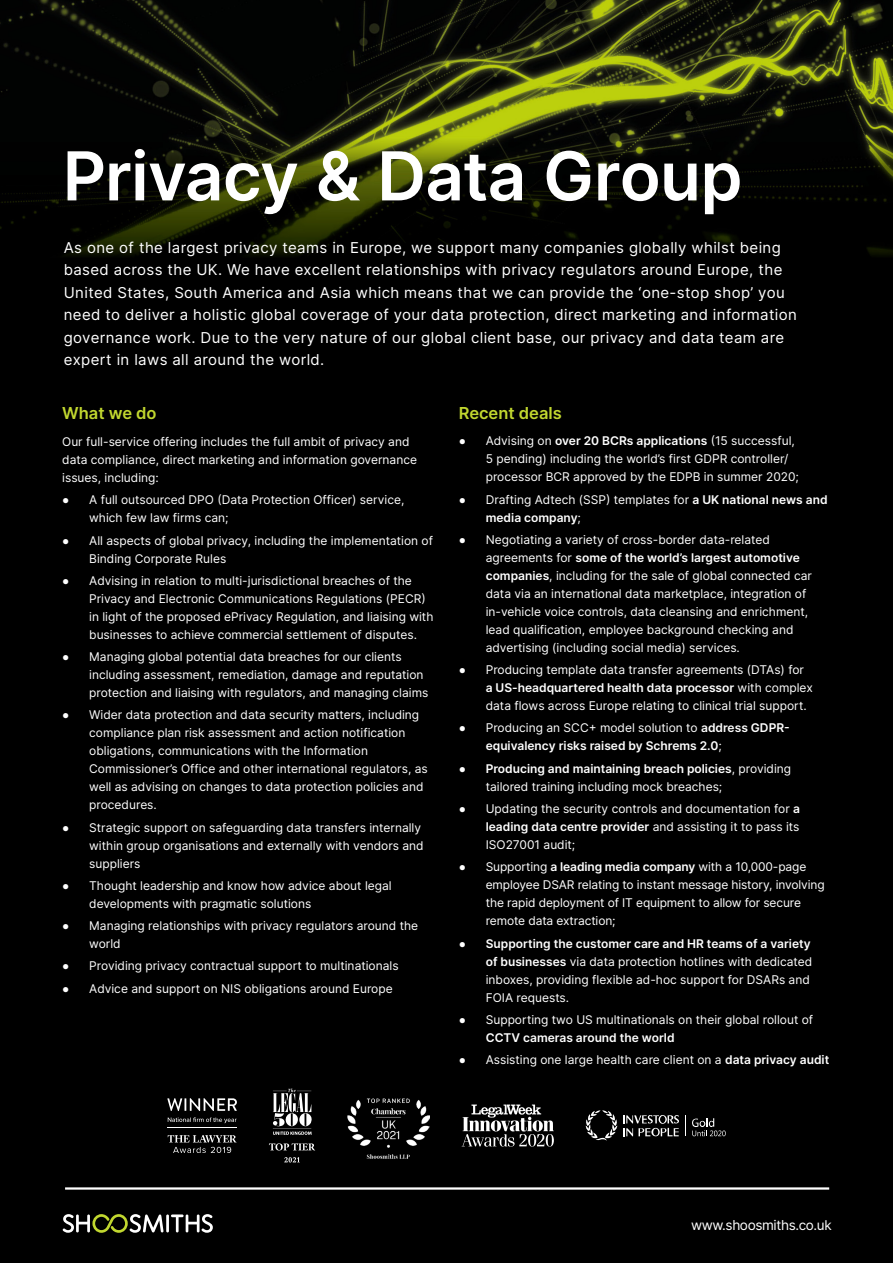
<style>
.page{position:relative;width:893px;height:1263px;background:#fff}
.page>*{position:absolute;margin:0;border:0;box-sizing:border-box;transform-origin:0 0}
.H1_-_NH{font:600 67.5px "Inter";letter-spacing:-.015em;color:#fff}
.H8_-_NH{font:600 16.5px "Inter";color:#c1d72f}
.H7_-_NH{font:15px/22.5px "Inter";letter-spacing:.025em;color:#fff}
.t1{font:13.65px "Inter";letter-spacing:-.03em;color:#fff}
.Body_Copy__Grid__8pt{font:12px/18px "Inter";color:#fff}
.t2{font:600 12px/18px "Inter";color:#fff}
.s1{font-family:"Arial";font-weight:700}
.s2{font-weight:600}
.s3{font-weight:400}
.s4{font-size:13.5px}
</style>
<div class="page">
<img style="left:0;top:0;width:893px;height:1263px">
<hr style="left:166px;top:1214px;width:3px;height:18px;background:#fff">
<svg style="left:63px;top:1214px;width:101px;height:19px"></svg>
<svg style="left:171px;top:1214px;width:42px;height:19px"></svg>
<hr style="left:65px;top:1187px;width:764px;height:2px;background:#fff">
<svg style="left:585px;top:1110px;width:94px;height:31px;background:#313131"></svg>
<svg style="left:685px;top:1115px;width:1px;height:21px"></svg>
<svg style="left:692px;top:1118px;width:34px;height:18px"></svg>
<svg style="left:168px;top:1135px;width:69px;height:18px"></svg>
<svg style="left:168px;top:1117px;width:69px;height:6px"></svg>
<svg style="left:167px;top:1098px;width:70px;height:13px"></svg>
<hr style="left:167px;top:1127px;width:70px;height:1px;background:#fff">
<svg style="left:273px;top:1088px;width:39px;height:47px"></svg>
<svg style="left:269px;top:1143px;width:46px;height:8px"></svg>
<svg style="left:284px;top:1157px;width:16px;height:5px"></svg>
<img style="left:348px;top:1098px;width:81px;height:60px">
<svg style="left:462px;top:1104px;width:92px;height:44px"></svg>
<p class="H1_-_NH" style="left:63px;top:127px;width:681px">Privacy &amp; Data Group</p>
<p class="H7_-_NH" style="left:64px;top:235px;width:735px">As one of the largest privacy teams in Europe, we support many companies globally whilst being based across the UK. We have excellent relationships with privacy regulators around Europe, the United States, South America and Asia which means that we can provide the ‘one-stop shop’ you need to deliver a holistic global coverage of your data protection, direct marketing and information governance work. Due to the very nature of our global client base, our privacy and data team are expert in laws all around the world.</p>
<p class="H8_-_NH" style="left:62px;top:401px;width:96px">What we do</p>
<p class="Body_Copy__Grid__8pt" style="left:62px;top:432px;width:356px">Our full-service offering includes the full ambit of privacy and data compliance, direct marketing and information governance issues, including:</p>
<p class="Body_Copy__Grid__8pt" style="left:89px;top:491px;width:317px;text-indent:-27px"><span class="s1">●</span> A full outsourced DPO (Data Protection Officer) service, which few law firms can;</p>
<p class="Body_Copy__Grid__8pt" style="left:89px;top:531px;width:345px;text-indent:-27px"><span class="s1">●</span> All aspects of global privacy, including the implementation of<br>Binding Corporate Rules</p>
<p class="Body_Copy__Grid__8pt" style="left:89px;top:571px;width:346px;text-indent:-27px"><span class="s1">●</span> Advising in relation to multi-jurisdictional breaches of the Privacy and Electronic Communications Regulations (PECR) in light of the proposed ePrivacy Regulation, and liaising with businesses to achieve commercial settlement of disputes.</p>
<p class="Body_Copy__Grid__8pt" style="left:89px;top:647px;width:341px;text-indent:-27px"><span class="s1">●</span> Managing global potential data breaches for our clients including assessment, remediation, damage and reputation protection and liaising with regulators, and managing claims</p>
<p class="Body_Copy__Grid__8pt" style="left:89px;top:706px;width:340px;text-indent:-27px"><span class="s1">●</span> Wider data protection and data security matters, including compliance plan risk assessment and action notification obligations, communications with the Information Commissioner’s Office and other international regulators, as well as advising on changes to data protection policies and procedures.</p>
<p class="Body_Copy__Grid__8pt" style="left:89px;top:818px;width:336px;text-indent:-27px"><span class="s1">●</span> Strategic support on safeguarding data transfers internally within group organisations and externally with vendors and suppliers</p>
<p class="Body_Copy__Grid__8pt" style="left:89px;top:876px;width:304px;text-indent:-27px"><span class="s1">●</span> Thought leadership and know how advice about legal developments with pragmatic solutions</p>
<p class="Body_Copy__Grid__8pt" style="left:89px;top:916px;width:331px;text-indent:-27px"><span class="s1">●</span> Managing relationships with privacy regulators around the world</p>
<p class="Body_Copy__Grid__8pt" style="left:62px;top:957px;width:338px"><span class="s1">●</span> Providing privacy contractual support to multinationals</p>
<p class="Body_Copy__Grid__8pt" style="left:62px;top:979px;width:332px"><span class="s1">●</span> Advice and support on NIS obligations around Europe</p>
<p class="H8_-_NH" style="left:459px;top:401px;width:105px">Recent deals</p>
<p class="Body_Copy__Grid__8pt" style="left:486px;top:432px;width:315px;text-indent:-27px"><span class="s1">●</span> Advising on <span class="s2">over 20 BCRs applications</span> (15 successful,<br>5 pending) including the world’s first GDPR controller/ processor BCR approved by the EDPB in summer 2020;</p>
<p class="Body_Copy__Grid__8pt" style="left:486px;top:490px;width:343px;text-indent:-27px"><span class="s1">●</span> Drafting Adtech (SSP) templates for <span class="s2">a UK national news and media company</span>;</p>
<p class="Body_Copy__Grid__8pt" style="left:486px;top:530px;width:328px;text-indent:-27px"><span class="s1">●</span> Negotiating a variety of cross-border data-related agreements for <span class="s2">some of the world’s largest automotive companies</span>, including for the sale of global connected car data via an international data marketplace, integration of in-vehicle voice controls, data cleansing and enrichment, lead qualification, employee background checking and advertising (including social media) services.</p>
<p class="Body_Copy__Grid__8pt" style="left:486px;top:660px;width:329px;text-indent:-27px"><span class="s1">●</span> Producing template data transfer agreements (DTAs) for <span class="s2">a US-headquartered health data processor</span> with complex data flows across Europe relating to clinical trial support.</p>
<p class="t2" style="left:486px;top:719px;width:306px;text-indent:-27px"><span class="s1">●</span> <span class="s3">Producing an SCC+ model solution to</span> address GDPR&shy;equivalency risks raised by Schrems 2.0<span class="s3">;</span></p>
<p class="Body_Copy__Grid__8pt" style="left:486px;top:759px;width:307px;text-indent:-27px"><span class="s1">●</span> <span class="s2">Producing and maintaining breach policies</span>, providing tailored training including mock breaches;</p>
<p class="Body_Copy__Grid__8pt" style="left:486px;top:799px;width:316px;text-align:justify;text-indent:-27px"><span class="s1">●</span> Updating the security controls and documentation for <span class="s2">a leading data centre provider</span> and assisting it to pass its ISO27001 audit;</p>
<p class="Body_Copy__Grid__8pt" style="left:486px;top:858px;width:340px;text-indent:-27px"><span class="s1">●</span> Supporting <span class="s2">a leading media company</span> with a 10,000-page employee DSAR relating to instant message history, involving the rapid deployment of IT equipment to allow for secure remote data extraction;</p>
<p class="Body_Copy__Grid__8pt" style="left:486px;top:934px;width:328px;text-indent:-27px"><span class="s1">●</span> <span class="s2">Supporting the customer care and HR teams of a variety of businesses</span> via data protection hotlines with dedicated inboxes, providing flexible ad-hoc support for DSARs and FOIA requests.</p>
<p class="Body_Copy__Grid__8pt" style="left:486px;top:1010px;width:329px;text-indent:-27px"><span class="s1">●</span> Supporting two US multinationals on their global rollout of<br><span class="s2">CCTV cameras around the world</span></p>
<p class="Body_Copy__Grid__8pt" style="left:459px;top:1050px;width:372px"><span class="s1">●</span> Assisting one large health care client on a <span class="s2">data privacy audit</span></p>
<p class="t1" style="left:691px;top:1215px;width:142px">www.shoosmiths.<span class="s4">co.uk</span></p>
</div>
